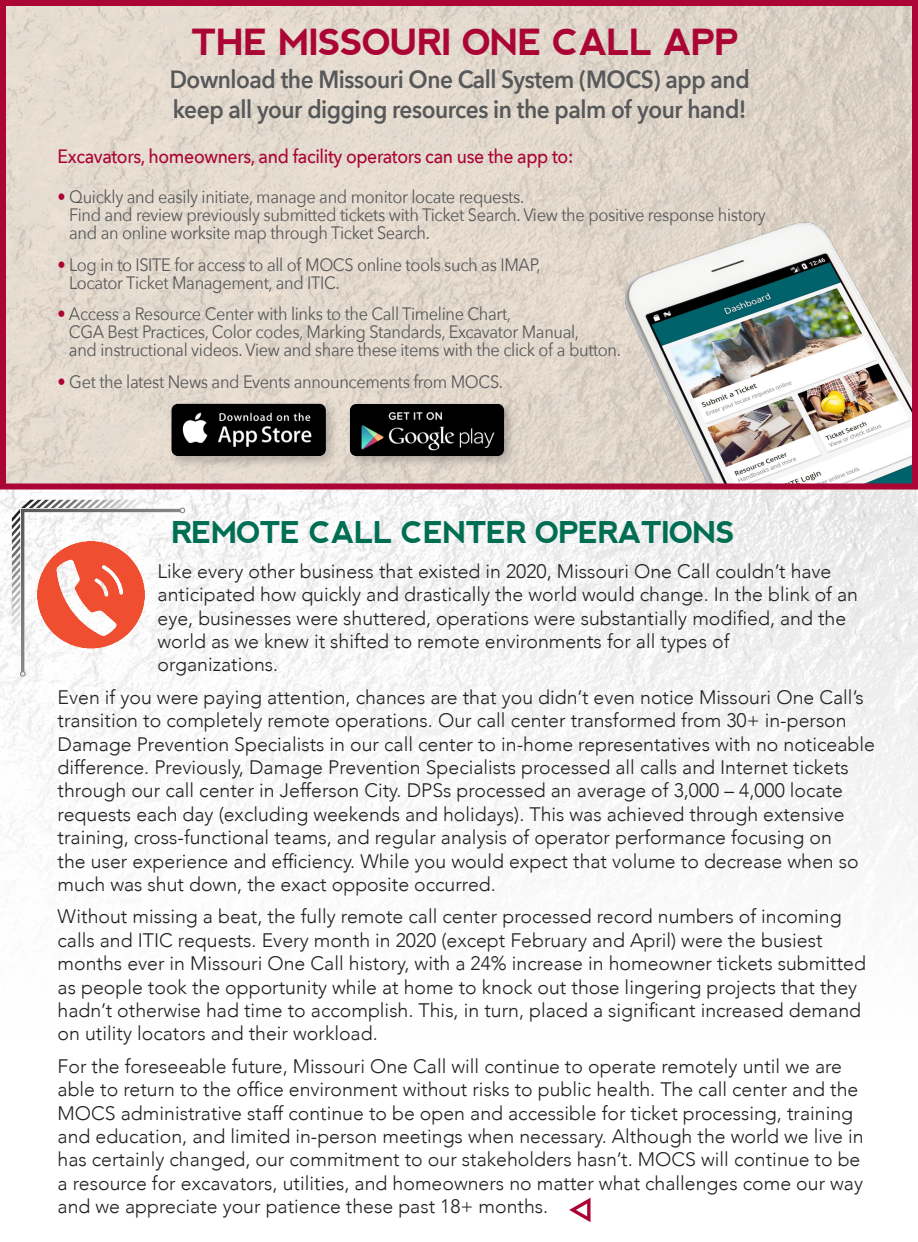
<style>
.page{position:relative;width:918px;height:1242px;background:#fff}
.page>*{position:absolute;margin:0;border:0;box-sizing:border-box;transform-origin:0 0}
.t1{font:700 36px "nevis";letter-spacing:-.03em;color:#ab0536}
.t2{font:700 30px "nevis";letter-spacing:-.03em;color:#006e52}
.t3{font:600 24.9px/30px "Avenir Next";letter-spacing:-.02em;color:#57585a;scale:.91 1}
.t4{font:300 19.5px/23.4px "Avenir";color:#231f20}
.t5{font:500 19.35px "Avenir Next";letter-spacing:-.02em;color:#ab0536;scale:.91 1}
.t6{font:18px/18px "Avenir Next";letter-spacing:-.02em;color:#57585a;scale:.91 1}
.s1{color:#ab0333}
</style>
<div class="page">
<img style="left:0;top:489px;width:918px;height:709px">
<img style="left:7px;top:7px;width:904px;height:475px">
<img style="left:618px;top:220px;width:293px;height:262px">
<div style="left:168px;top:400px;width:349px;height:69px;background:#231f20;opacity:.24"></div>
<img style="left:171px;top:404px;width:155px;height:52px">
<img style="left:350px;top:404px;width:154px;height:52px">
<svg style="left:12px;top:500px;width:173px;height:177px"></svg>
<img style="left:25px;top:528px;width:133px;height:121px">
<svg style="left:569px;top:1198px;width:22px;height:24px"></svg>
<div style="left:0;top:0;width:918px;height:489px;border:6px solid #ab0536"></div>
<p class="t1" style="left:192px;top:21px;width:549px">THE MISSOURI ONE CALL APP</p>
<p class="t3" style="left:170px;top:64px;width:639px">Download the Missouri One Call System (MOCS) app and keep all your digging resources in the palm of your hand!</p>
<p class="t5" style="left:58px;top:140px;width:568px">Excavators, homeowners, and facility operators can use the app to:</p>
<p class="t6" style="left:69px;top:187px;width:767px;text-indent:-12px"><span class="s1">•</span> Quickly and easily initiate, manage and monitor locate requests.<br>Find and review previously submitted tickets with Ticket Search. View the positive response history and an online worksite map through Ticket Search.</p>
<p class="t6" style="left:69px;top:255px;width:520px;text-indent:-12px"><span class="s1">•</span> Log in to ISITE for access to all of MOCS online tools such as IMAP,<br>Locator Ticket Management, and ITIC.</p>
<p class="t6" style="left:69px;top:304px;width:608px;text-indent:-11px"><span class="s1">•</span> Access a Resource Center with links to the Call Timeline Chart,<br>CGA Best Practices, Color codes, Marking Standards, Excavator Manual,<br>and instructional videos. View and share these items with the click of a button.</p>
<p class="t6" style="left:58px;top:372px;width:491px"><span class="s1">•</span> Get the latest News and Events announcements from MOCS.</p>
<p class="t2" style="left:171px;top:515px;width:565px">REMOTE CALL CENTER OPERATIONS</p>
<p class="t4" style="left:158px;top:559px;width:702px">Like every other business that existed in 2020, Missouri One Call couldn’t have anticipated how quickly and drastically the world would change. In the blink of an eye, businesses were shuttered, operations were substantially modified, and the world as we knew it shifted to remote environments for all types of<br>organizations.</p>
<p class="t4" style="left:58px;top:685px;width:819px">Even if you were paying attention, chances are that you didn’t even notice Missouri One Call’s transition to completely remote operations. Our call center transformed from 30+ in-person Damage Prevention Specialists in our call center to in-home representatives with no noticeable difference. Previously, Damage Prevention Specialists processed all calls and Internet tickets through our call center in Jefferson City. DPSs processed an average of 3,000 – 4,000 locate requests each day (excluding weekends and holidays). This was achieved through extensive training, cross-functional teams, and regular analysis of operator performance focusing on<br>the user experience and efficiency. While you would expect that volume to decrease when so much was shut down, the exact opposite occurred.</p>
<p class="t4" style="left:58px;top:905px;width:810px">Without missing a beat, the fully remote call center processed record numbers of incoming calls and ITIC requests. Every month in 2020 (except February and April) were the busiest months ever in Missouri One Call history, with a 24% increase in homeowner tickets submitted as people took the opportunity while at home to knock out those lingering projects that they hadn’t otherwise had time to accomplish. This, in turn, placed a significant increased demand on utility locators and their workload.</p>
<p class="t4" style="left:58px;top:1054px;width:808px">For the foreseeable future, Missouri One Call will continue to operate remotely until we are able to return to the office environment without risks to public health. The call center and the MOCS administrative staff continue to be open and accessible for ticket processing, training and education, and limited in-person meetings when necessary. Although the world we live in has certainly changed, our commitment to our stakeholders hasn’t. MOCS will continue to be a resource for excavators, utilities, and homeowners no matter what challenges come our way and we appreciate your patience these past 18+ months.</p>
</div>
